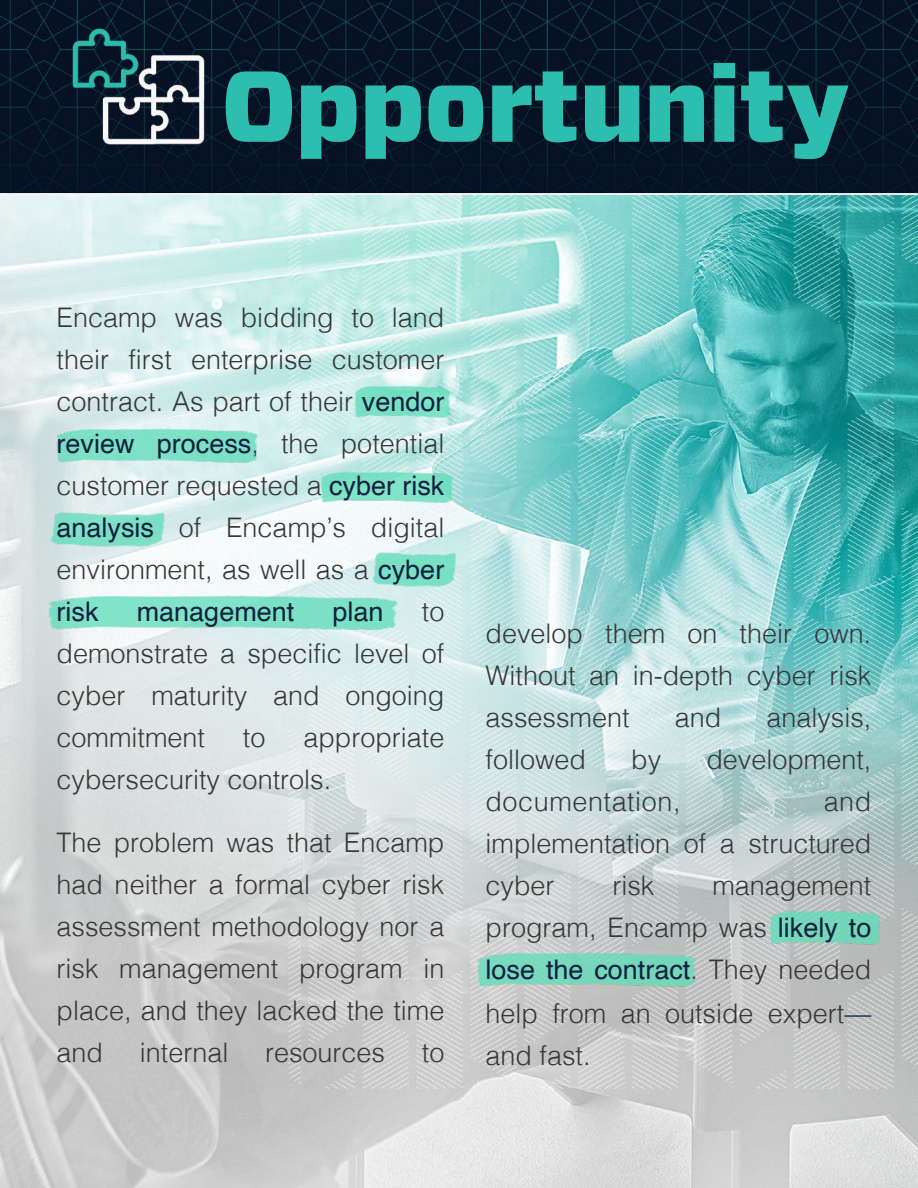
<style>
.page{position:relative;width:918px;height:1188px;background:#fff}
.page>*{position:absolute;margin:0;border:0;box-sizing:border-box;transform-origin:0 0}
.t1{font:900 100.5px "Forza";letter-spacing:-.01em;color:#2dbeaf}
.t2{font:300 27px/42px "Helvetica";color:#373737;text-align:justify}
.t3{font:27px "Helvetica";color:#112140}
.t4{font:300 27px "Helvetica";letter-spacing:.02em;color:#373737}
.s1{font-weight:400;color:#112140}
.s2{color:#0e213f}
</style>
<div class="page">
<img style="left:0;top:0;width:918px;height:1188px">
<img style="left:477px;top:952px;width:218px;height:36px">
<img style="left:770px;top:910px;width:110px;height:35px">
<img style="left:48px;top:596px;width:350px;height:35px">
<img style="left:373px;top:553px;width:83px;height:34px">
<img style="left:51px;top:513px;width:114px;height:33px">
<img style="left:57px;top:428px;width:201px;height:36px">
<img style="left:321px;top:472px;width:131px;height:32px">
<img style="left:356px;top:386px;width:93px;height:32px">
<h1 class="t1" style="left:221px;top:61px;width:630px">Opportunity</h1>
<p class="t2" style="left:57px;top:299px;width:389px">Encamp was bidding to land their first enterprise customer contract. As part of their <span class="s1">vendor review process</span>, the potential customer requested a <span class="s1">cyber risk analysis</span> of Encamp’s digital environment, as well as a <span class="s1">cyber risk</span></p>
<p class="t3" style="left:137px;top:600px;width:159px">management</p>
<p class="t3" style="left:333px;top:600px;width:53px">plan</p>
<p class="t2" style="left:57px;top:593px;width:389px;text-indent:365px">to demonstrate a specific level of cyber maturity and ongoing commitment</p>
<p class="t2" style="left:57px;top:719px;width:389px;text-indent:247px">appropriate cybersecurity controls.</p>
<p class="t2" style="left:57px;top:824px;width:389px">The problem was that Encamp had neither a formal cyber risk assessment methodology nor a risk management program in place, and they lacked the time and</p>
<p class="t2" style="left:243px;top:719px;width:24px">to</p>
<p class="t2" style="left:140px;top:1034px;width:90px">internal</p>
<p class="t2" style="left:265px;top:1034px;width:122px">resources</p>
<p class="t2" style="left:422px;top:1034px;width:24px">to</p>
<p class="t2" style="left:486px;top:615px;width:387px">develop them on their own.<br>Without an in-depth cyber risk assessment</p>
<p class="t2" style="left:675px;top:699px;width:48px">and</p>
<p class="t2" style="left:766px;top:699px;width:107px">analysis,</p>
<p class="t2" style="left:486px;top:741px;width:102px">followed</p>
<p class="t2" style="left:631px;top:741px;width:31px">by</p>
<p class="t2" style="left:706px;top:741px;width:167px">development,</p>
<p class="t4" style="left:486px;top:791px;width:196px">documentation,</p>
<p class="t2" style="left:486px;top:783px;width:387px;text-indent:338px">and implementation of a structured cyber</p>
<p class="t2" style="left:612px;top:867px;width:43px">risk</p>
<p class="t2" style="left:486px;top:867px;width:387px;line-height:42.5px;text-indent:227px">management program, Encamp was <span class="s1">likely to lose the contract</span>. They needed help from an outside expert<span class="s2">— </span>and fast.</p>
</div>
